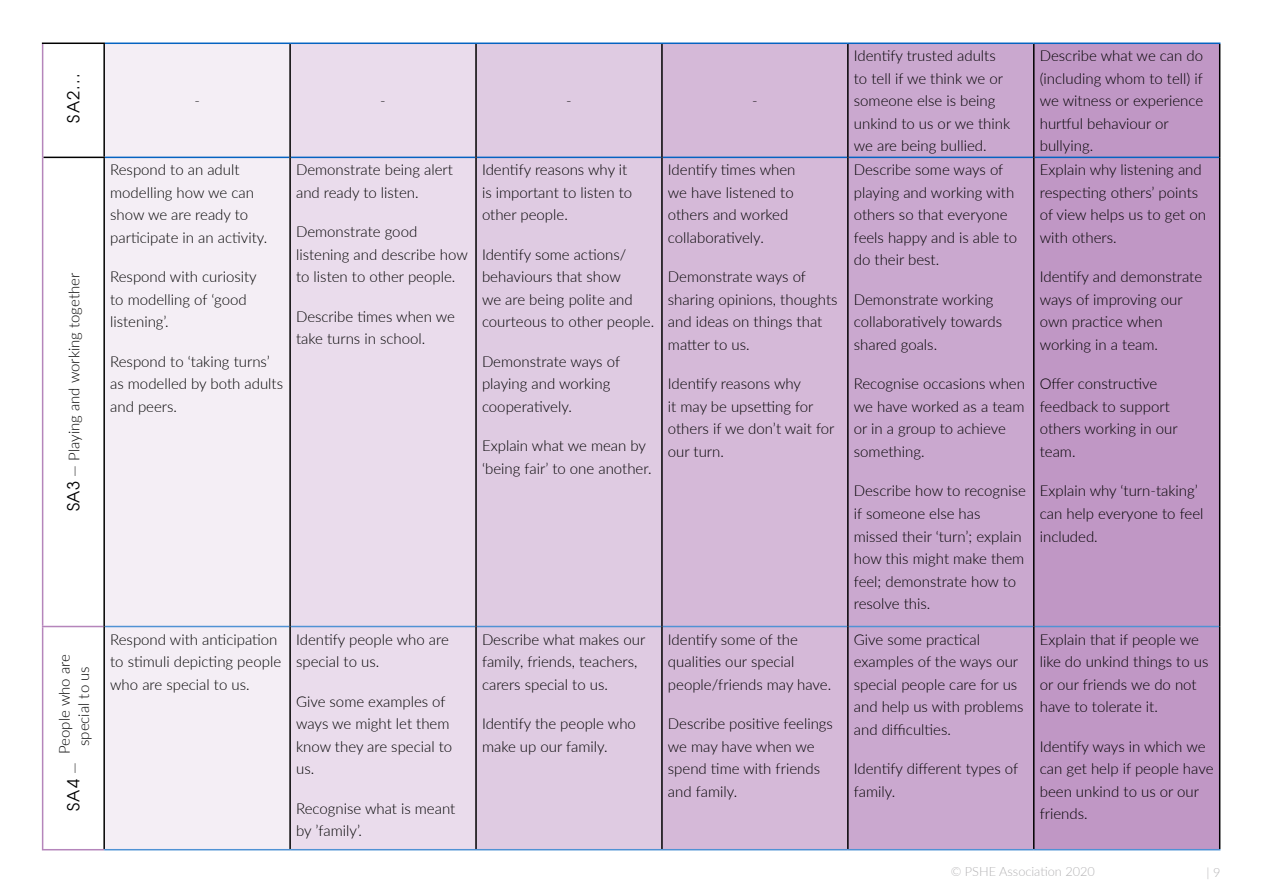
<style>
.page{position:relative;width:1263px;height:893px;background:#fff}
.page>*{position:absolute;margin:0;border:0;box-sizing:border-box;transform-origin:0 0}
.t1{font:16.5px "ITC Avant Garde Pro";letter-spacing:.075em;color:#000}
.t2{font:300 15px/22.5px "Lato";color:#000}
.t3{font:300 12.75px "Lato";color:#b5b4b6}
.s1{font-family:"ITC Avant Garde Pro";font-weight:400;font-size:16.5px}
.s2{font-family:"Lato";font-weight:300;font-size:15px}
</style>
<div class="page">
<div style="left:105px;top:44px;width:184px;height:805px;background:#f4eef5"></div>
<div style="left:291px;top:44px;width:184px;height:805px;background:#eadcec"></div>
<div style="left:477px;top:44px;width:184px;height:805px;background:#dfcbe2"></div>
<div style="left:663px;top:44px;width:184px;height:805px;background:#d5b9d8"></div>
<div style="left:849px;top:44px;width:184px;height:805px;background:#caa8cf"></div>
<svg style="left:1034px;top:44px;width:185px;height:805px;background:#aa86af"></svg>
<hr style="left:42px;top:43px;width:63px;height:1px;background:#000">
<hr style="left:43px;top:157px;width:62px;height:1px;background:#000">
<hr style="left:42px;top:44px;width:1px;height:113px;background:#b585bb">
<hr style="left:42px;top:157px;width:1px;height:469px;background:#b585bb">
<hr style="left:42px;top:626px;width:61px;height:1px;background:#b585bb">
<hr style="left:42px;top:627px;width:1px;height:222px;background:#b585bb">
<hr style="left:42px;top:849px;width:62px;height:1px;background:#b585bb">
<hr style="left:105px;top:43px;width:185px;height:1px;background:#0563c1">
<hr style="left:290px;top:43px;width:186px;height:1px;background:#0563c1">
<hr style="left:476px;top:43px;width:186px;height:1px;background:#0563c1">
<hr style="left:662px;top:43px;width:186px;height:1px;background:#0563c1">
<hr style="left:848px;top:43px;width:186px;height:1px;background:#0563c1">
<hr style="left:1034px;top:43px;width:186px;height:1px;background:#0563c1">
<hr style="left:105px;top:157px;width:184px;height:1px;background:#0563c1">
<hr style="left:291px;top:157px;width:184px;height:1px;background:#0563c1">
<hr style="left:477px;top:157px;width:184px;height:1px;background:#0563c1">
<hr style="left:663px;top:157px;width:184px;height:1px;background:#0563c1">
<hr style="left:849px;top:157px;width:184px;height:1px;background:#0563c1">
<hr style="left:1034px;top:157px;width:185px;height:1px;background:#0563c1">
<hr style="left:105px;top:626px;width:184px;height:1px;background:#5092d4">
<hr style="left:291px;top:626px;width:184px;height:1px;background:#5092d4">
<hr style="left:477px;top:626px;width:184px;height:1px;background:#5092d4">
<hr style="left:663px;top:626px;width:184px;height:1px;background:#5092d4">
<hr style="left:849px;top:626px;width:184px;height:1px;background:#5092d4">
<hr style="left:1034px;top:626px;width:185px;height:1px;background:#5092d4">
<hr style="left:104px;top:849px;width:186px;height:1px;background:#5092d4">
<hr style="left:290px;top:849px;width:186px;height:1px;background:#5092d4">
<hr style="left:476px;top:849px;width:186px;height:1px;background:#5092d4">
<hr style="left:662px;top:849px;width:186px;height:1px;background:#5092d4">
<hr style="left:848px;top:849px;width:186px;height:1px;background:#5092d4">
<hr style="left:1034px;top:849px;width:186px;height:1px;background:#5092d4">
<hr style="left:103px;top:44px;width:2px;height:113px;background:#000">
<hr style="left:289px;top:44px;width:2px;height:113px;background:#000">
<hr style="left:475px;top:44px;width:2px;height:113px;background:#000">
<hr style="left:661px;top:44px;width:2px;height:113px;background:#000">
<hr style="left:847px;top:44px;width:2px;height:113px;background:#000">
<hr style="left:1033px;top:44px;width:1px;height:113px;background:#000">
<hr style="left:1219px;top:44px;width:1px;height:113px;background:#000">
<hr style="left:103px;top:158px;width:2px;height:468px;background:#000">
<hr style="left:289px;top:157px;width:2px;height:469px;background:#000">
<hr style="left:475px;top:157px;width:2px;height:469px;background:#000">
<hr style="left:661px;top:157px;width:2px;height:469px;background:#000">
<hr style="left:847px;top:157px;width:2px;height:469px;background:#000">
<hr style="left:1033px;top:157px;width:1px;height:469px;background:#000">
<hr style="left:1219px;top:157px;width:1px;height:469px;background:#000">
<hr style="left:103px;top:626px;width:2px;height:223px;background:#000">
<hr style="left:289px;top:626px;width:2px;height:223px;background:#000">
<hr style="left:475px;top:626px;width:2px;height:223px;background:#000">
<hr style="left:661px;top:626px;width:2px;height:223px;background:#000">
<hr style="left:847px;top:626px;width:2px;height:223px;background:#000">
<hr style="left:1033px;top:626px;width:1px;height:223px;background:#000">
<hr style="left:1219px;top:626px;width:1px;height:223px;background:#000">
<p class="t1" style="left:63px;top:123px;width:51px;rotate:-90deg">SA2...</p>
<p class="t2" style="left:62px;top:511px;width:240px;rotate:-90deg"><span class="s1">SA3</span> — Playing and working together</p>
<p class="t2" style="left:54px;top:754px;width:101px;line-height:19.5px;text-align:center;rotate:-90deg">People who are special to us</p>
<p class="t1" style="left:63px;top:811px;width:51px;rotate:-90deg">SA4 <span class="s2">—</span></p>
<p class="t2" style="left:194px;top:89px;width:7px">-</p>
<p class="t2" style="left:380px;top:89px;width:7px">-</p>
<p class="t2" style="left:566px;top:89px;width:7px">-</p>
<p class="t2" style="left:752px;top:89px;width:7px">-</p>
<p class="t2" style="left:110px;top:158px;width:159px">Respond to an adult modelling how we can show we are ready to participate in an activity.</p>
<p class="t2" style="left:110px;top:265px;width:148px">Respond with curiosity to modelling of ‘good listening’.</p>
<p class="t2" style="left:110px;top:350px;width:174px">Respond to ‘taking turns’ as modelled by both adults and peers.</p>
<p class="t2" style="left:296px;top:158px;width:158px">Demonstrate being alert and ready to listen.</p>
<p class="t2" style="left:296px;top:220px;width:173px">Demonstrate good listening and describe how to listen to other people.</p>
<p class="t2" style="left:296px;top:305px;width:160px">Describe times when we take turns in school.</p>
<p class="t2" style="left:482px;top:158px;width:152px">Identify reasons why it is important to listen to other people.</p>
<p class="t2" style="left:482px;top:243px;width:174px">Identify some actions/ behaviours that show<br>we are being polite and courteous to other people.</p>
<p class="t2" style="left:482px;top:350px;width:140px">Demonstrate ways of playing and working cooperatively.</p>
<p class="t2" style="left:482px;top:434px;width:171px">Explain what we mean by ‘being fair’ to one another.</p>
<p class="t2" style="left:668px;top:158px;width:129px">Identify times when we have listened to others and worked collaboratively.</p>
<p class="t2" style="left:668px;top:265px;width:171px">Demonstrate ways of sharing opinions, thoughts and ideas on things that matter to us.</p>
<p class="t2" style="left:668px;top:372px;width:168px">Identify reasons why<br>it may be upsetting for others if we don’t wait for our turn.</p>
<p class="t2" style="left:110px;top:627px;width:172px">Respond with anticipation to stimuli depicting people who are special to us.</p>
<p class="t2" style="left:296px;top:627px;width:154px">Identify people who are special to us.</p>
<p class="t2" style="left:296px;top:689px;width:158px">Give some examples of ways we might let them know they are special to us.</p>
<p class="t2" style="left:296px;top:796px;width:161px">Recognise what is meant by ’family’.</p>
<p class="t2" style="left:482px;top:627px;width:165px">Describe what makes our family, friends, teachers, carers special to us.</p>
<p class="t2" style="left:482px;top:712px;width:155px">Identify the people who make up our family.</p>
<p class="t2" style="left:668px;top:627px;width:165px">Identify some of the qualities our special people/friends may have.</p>
<p class="t2" style="left:668px;top:712px;width:167px">Describe positive feelings we may have when we spend time with friends and family.</p>
<p class="t2" style="left:854px;top:44px;width:158px">Identify trusted adults to tell if we think we or someone else is being unkind to us or we think we are being bullied.</p>
<p class="t2" style="left:1040px;top:44px;width:165px">Describe what we can do (including whom to tell) if we witness or experience hurtful behaviour or bullying.</p>
<p class="t2" style="left:854px;top:158px;width:165px">Describe some ways of playing and working with others so that everyone feels happy and is able to do their best.</p>
<p class="t2" style="left:854px;top:288px;width:150px">Demonstrate working collaboratively towards shared goals.</p>
<p class="t2" style="left:854px;top:372px;width:173px">Recognise occasions when we have worked as a team or in a group to achieve something.</p>
<p class="t2" style="left:854px;top:479px;width:174px">Describe how to recognise if someone else has missed their ‘turn’; explain how this might make them feel; demonstrate how to resolve this.</p>
<p class="t2" style="left:854px;top:627px;width:171px">Give some practical examples of the ways our special people care for us and help us with problems and difficulties.</p>
<p class="t2" style="left:854px;top:757px;width:166px">Identify different types of family.</p>
<p class="t2" style="left:1040px;top:158px;width:168px">Explain why listening and respecting others’ points of view helps us to get on with others.</p>
<p class="t2" style="left:1040px;top:265px;width:164px">Identify and demonstrate ways of improving our own practice when working in a team.</p>
<p class="t2" style="left:1040px;top:372px;width:139px">Offer constructive feedback to support others working in our team.</p>
<p class="t2" style="left:1040px;top:479px;width:165px">Explain why ‘turn-taking’ can help everyone to feel included.</p>
<p class="t2" style="left:1040px;top:627px;width:170px">Explain that if people we like do unkind things to us or our friends we do not have to tolerate it.</p>
<p class="t2" style="left:1040px;top:734px;width:175px">Identify ways in which we can get help if people have been unkind to us or our friends.</p>
<p class="t3" style="left:951px;top:862px;width:146px">© PSHE Association 2020</p>
<p class="t3" style="left:1206px;top:863px;width:15px">| 9</p>
</div>
